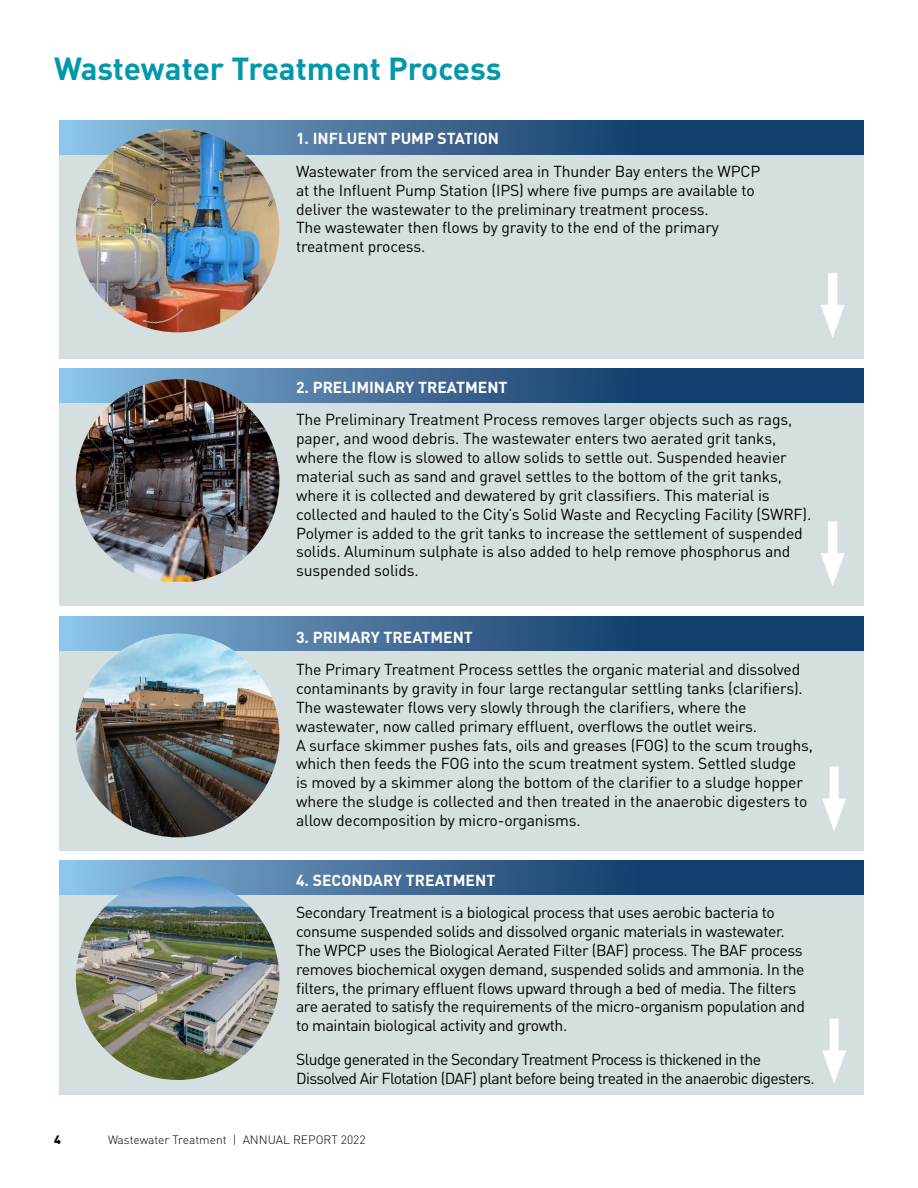
<style>
.page{position:relative;width:918px;height:1188px;background:#fff}
.page>*{position:absolute;margin:0;border:0;box-sizing:border-box;transform-origin:0 0}
.t1{font:700 31.5px "DIN";color:#0098ab}
.t2{font:15.75px/18.9px "DIN";letter-spacing:-.01em;color:#000}
.t3{font:15.75px/18.9px "DIN";letter-spacing:-.04em;color:#000}
.t4{font:700 15.75px "DIN";color:#fff}
.t5{font:300 12px "DIN";color:#000}
.t6{font:900 12px "DIN";color:#000}
</style>
<div class="page">
<div style="left:59px;top:121px;width:805px;height:238px;background:#d6dfdf"></div>
<div style="left:59px;top:402px;width:805px;height:204px;background:#d6dfdf"></div>
<div style="left:59px;top:891px;width:805px;height:204px;background:#d6dfdf"></div>
<div style="left:59px;top:647px;width:805px;height:204px;background:#d6dfdf"></div>
<svg style="left:59px;top:616px;width:805px;height:35px;background:#3b6993"></svg>
<svg style="left:59px;top:861px;width:805px;height:34px;background:#3a6892"></svg>
<svg style="left:59px;top:368px;width:805px;height:34px;background:#32608b"></svg>
<svg style="left:59px;top:121px;width:805px;height:34px;background:#386690"></svg>
<img style="left:76px;top:129px;width:203px;height:203px;border-radius:102px">
<div style="left:828px;top:273px;width:9px;height:46px;background:#fff"></div>
<svg style="left:821px;top:305px;width:24px;height:33px"></svg>
<img style="left:76px;top:379px;width:203px;height:203px">
<img style="left:76px;top:634px;width:203px;height:203px;border-radius:102px">
<div style="left:828px;top:521px;width:9px;height:46px;background:#fff"></div>
<svg style="left:821px;top:553px;width:24px;height:33px"></svg>
<div style="left:830px;top:767px;width:9px;height:45px;background:#fff"></div>
<svg style="left:822px;top:798px;width:24px;height:33px"></svg>
<img style="left:76px;top:876px;width:203px;height:204px;border-radius:102px">
<div style="left:830px;top:1019px;width:9px;height:45px;background:#fff"></div>
<svg style="left:822px;top:1050px;width:24px;height:33px"></svg>
<h1 class="t1" style="left:54px;top:48px;width:449px">Wastewate T eatment P ocess</h1>
<h2 class="t4" style="left:296px;top:128px;width:205px">1. INFLUENT PUMP STATION</h2>
<p class="t2" style="left:296px;top:161px;width:466px">Wastewater fro the serviced area in Thunder Bay enters the WPCP at the Infuent Pu p Station (IPS) where fve pu ps are available to deliver the wastewater to the preli inary treat ent process.<br>The wastewater then fows by gravity to the end of the pri ary<br>treat ent process.</p>
<h2 class="t4" style="left:296px;top:377px;width:213px">2. PRELIMINARY TREATMENT</h2>
<p class="t2" style="left:296px;top:410px;width:498px">The Preli inary Treat ent Process re oves larger objects such as rags,</p>
<p class="t2" style="left:296px;top:429px;width:482px">paper, and wood debris. The wastewater enters two aerated grit tanks,</p>
<p class="t2" style="left:296px;top:448px;width:492px">where the fow is slowed to allow solids to settle out. Suspended heavier</p>
<p class="t2" style="left:310px;top:466px;width:474px">aterial such as sand and gravel settles to the botto of the grit tanks,</p>
<p class="t2" style="left:296px;top:485px;width:475px">where it is collected and dewatered by grit classifers. This aterial is</p>
<p class="t2" style="left:296px;top:504px;width:517px">collected and hauled to the City’s Solid Waste and Recycling Facility (SWRF).</p>
<p class="t2" style="left:296px;top:523px;width:508px">Poly er is added to the grit tanks to increase the settle ent of suspended</p>
<p class="t2" style="left:296px;top:542px;width:496px">solids. Alu inu sulphate is also added to help re ove phosphorus and</p>
<p class="t2" style="left:296px;top:561px;width:124px">suspended solids.</p>
<h2 class="t4" style="left:296px;top:627px;width:178px">3. PRIMARY TREATMENT</h2>
<p class="t2" style="left:296px;top:660px;width:508px">The Pri ary Treat ent Process settles the organic aterial and dissolved conta inants by gravity in four large rectangular settling tanks (clarifers).<br>The wastewater fows very slowly through the clarifers, where the wastewater, now called pri ary effuent, overfows the outlet weirs.<br>A surface ski</p>
<p class="t2" style="left:296px;top:735px;width:519px;text-indent:115px">er pushes fats, oils and greases (FOG) to the scu troughs, which then feeds the FOG into the scu treat ent syste . Settled sludge<br>is oved by a ski</p>
<p class="t2" style="left:296px;top:773px;width:513px;text-indent:142px">er along the botto of the clarifer to a sludge hopper where the sludge is collected and then treated in the anaerobic digesters to allow deco position by icro-organis s.</p>
<h2 class="t4" style="left:296px;top:870px;width:201px">4. SECONDARY TREATMENT</h2>
<p class="t2" style="left:296px;top:903px;width:508px">Secondary Treat ent is a biological process that uses aerobic bacteria to consu e suspended solids and dissolved organic aterials in wastewater.<br>The WPCP uses the Biological Aerated Filter (BAF) process. The BAF process re oves bioche ical oxygen de and, suspended solids and a</p>
<p class="t2" style="left:296px;top:959px;width:510px;text-indent:436px">onia. In the flters, the pri ary effuent fows upward through a bed of edia. The flters are aerated to satisfy the require ents of the icro-organis population and to aintain biological activity and growth.</p>
<p class="t3" style="left:296px;top:1050px;width:520px">Sludge generated in the Secondary Treat ent Process is thickened in the<br>Dissolved Air Flotation (DAF) plant before being treated in the anaerobic digesters.</p>
<p class="t6" style="left:54px;top:1132px;width:8px">4</p>
<p class="t5" style="left:108px;top:1132px;width:259px">Wastewater Treatment | ANNUAL REPORT 2022</p>
</div>
